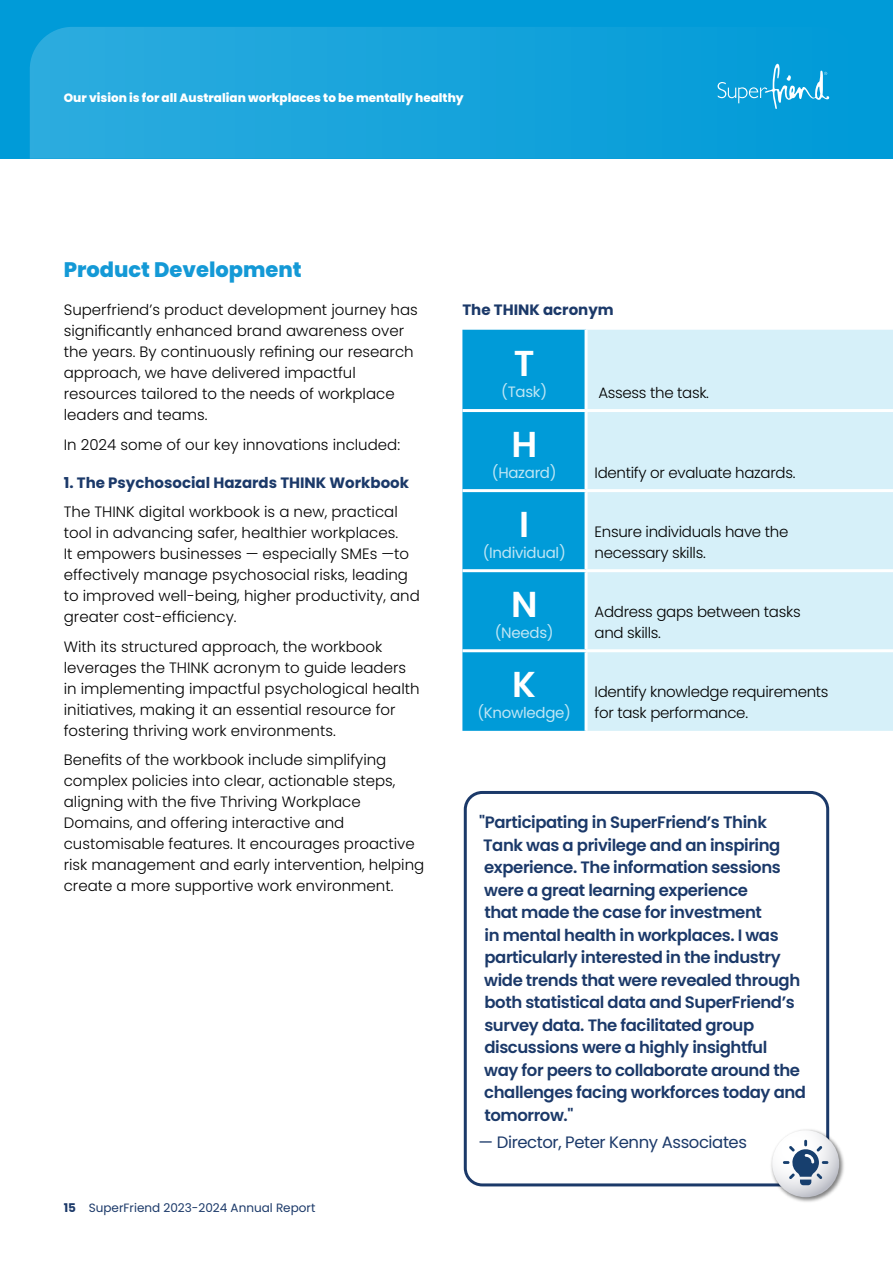
<style>
.page{position:relative;width:893px;height:1263px;background:#fff}
.page>*{position:absolute;margin:0;border:0;box-sizing:border-box;transform-origin:0 0}
.t1{font:600 36px "Poppins";color:#fff}
.t2{font:800 21px "Poppins";color:#1499d6}
.t3{font:600 16.5px/22.5px "Poppins";letter-spacing:-.025em;color:#1b3969}
.t4{font:16.5px "Poppins";letter-spacing:-.025em;color:#1b3969}
.t5{font:300 15px/21px "Poppins";color:#000}
.t6{font:300 15px/21px "Poppins";letter-spacing:-.02em;color:#000}
.t7{font:700 15px "Poppins";color:#1b3969}
.t8{font:15px "Poppins";letter-spacing:-.02em;color:#bfe6f5}
.t9{font:800 12px "Poppins";color:#fff}
.t10{font:12px "Poppins";color:#1b3969}
.s1{font-weight:700}
</style>
<div class="page">
<div style="left:0;top:0;width:893px;height:159px;background:#009bd8"></div>
<svg style="left:30px;top:27px;width:800px;height:132px"></svg>
<svg style="left:718px;top:64px;width:111px;height:45px"></svg>
<div style="left:462px;top:330px;width:123px;height:401px;background:#009bd8"></div>
<div style="left:588px;top:330px;width:305px;height:401px;background:#d6f0f9"></div>
<hr style="left:462px;top:409px;width:124px;height:3px;background:#fff">
<hr style="left:586px;top:409px;width:307px;height:3px;background:#fff">
<hr style="left:462px;top:489px;width:124px;height:3px;background:#fff">
<hr style="left:586px;top:489px;width:307px;height:3px;background:#fff">
<hr style="left:462px;top:569px;width:124px;height:3px;background:#fff">
<hr style="left:586px;top:569px;width:307px;height:3px;background:#fff">
<hr style="left:462px;top:649px;width:124px;height:3px;background:#fff">
<hr style="left:586px;top:649px;width:307px;height:3px;background:#fff">
<div style="left:464px;top:791px;width:365px;height:395px;border:3px solid #1b3969;border-radius:17px"></div>
<img style="left:769px;top:1127px;width:75px;height:75px">
<svg style="left:772px;top:1130px;width:67px;height:67px"></svg>
<svg style="left:783px;top:1140px;width:45px;height:45px"></svg>
<p class="t9" style="left:64px;top:91px;width:401px">Our vision is for all Australian workplaces to be mentally healthy</p>
<h2 class="t2" style="left:64px;top:258px;width:240px">Product Development</h2>
<p class="t5" style="left:64px;top:300px;width:356px">Superfriend’s product development journey has significantly enhanced brand awareness over the years. By continuously refining our research approach, we have delivered impactful resources tailored to the needs of workplace leaders and teams.</p>
<p class="t5" style="left:64px;top:434px;width:338px">In 2024 some of our key innovations included:</p>
<p class="t7" style="left:64px;top:474px;width:347px">1. The Psychosocial Hazards THINK Workbook</p>
<p class="t5" style="left:64px;top:502px;width:358px">The THINK digital workbook is a new, practical tool in advancing safer, healthier workplaces.<br>It empowers businesses — especially SMEs —to effectively manage psychosocial risks, leading to improved well-being, higher productivity, and greater cost-efficiency.</p>
<p class="t5" style="left:64px;top:636px;width:357px">With its structured approach, the workbook leverages the THINK acronym to guide leaders in implementing impactful psychological health initiatives, making it an essential resource for fostering thriving work environments.</p>
<p class="t5" style="left:64px;top:750px;width:362px">Benefits of the workbook include simplifying complex policies into clear, actionable steps, aligning with the five Thriving Workplace Domains, and offering interactive and customisable features. It encourages proactive risk management and early intervention, helping create a more supportive work environment.</p>
<p class="t10" style="left:64px;top:1200px;width:253px"><span class="s1">15</span> SuperFriend 2023-2024 Annual Report</p>
<p class="t7" style="left:462px;top:301px;width:153px">The THINK acronym</p>
<h1 class="t1" style="left:514px;top:343px;width:22px">T</h1>
<p class="t8" style="left:501px;top:383px;width:47px">(Task)</p>
<p class="t6" style="left:598px;top:382px;width:112px">Assess the task.</p>
<h1 class="t1" style="left:511px;top:423px;width:27px">H</h1>
<p class="t8" style="left:492px;top:464px;width:66px">(Hazard)</p>
<p class="t6" style="left:595px;top:462px;width:202px">Identify or evaluate hazards.</p>
<h1 class="t1" style="left:519px;top:503px;width:12px">I</h1>
<p class="t8" style="left:483px;top:544px;width:85px">(Individual)</p>
<p class="t6" style="left:595px;top:521px;width:195px">Ensure individuals have the necessary skills.</p>
<h1 class="t1" style="left:511px;top:583px;width:28px">N</h1>
<p class="t8" style="left:495px;top:624px;width:60px">(Needs)</p>
<h1 class="t1" style="left:512px;top:664px;width:25px">K</h1>
<p class="t8" style="left:477px;top:704px;width:95px">(Knowledge)</p>
<p class="t6" style="left:595px;top:601px;width:208px">Address gaps between tasks and skills.</p>
<p class="t6" style="left:595px;top:681px;width:236px">Identify knowledge requirements for task performance.</p>
<p class="t3" style="left:479px;top:811px;width:328px">"Participating in SuperFriend’s Think Tank was a privilege and an inspiring experience. The information sessions were a great learning experience<br>that made the case for investment<br>in mental health in workplaces. I was particularly interested in the industry wide trends that were revealed through both statistical data and SuperFriend’s survey data. The facilitated group discussions were a highly insightful<br>way for peers to collaborate around the challenges facing workforces today and tomorrow."</p>
<p class="t4" style="left:479px;top:1132px;width:270px">— Director, Peter Kenny Associates</p>
</div>
